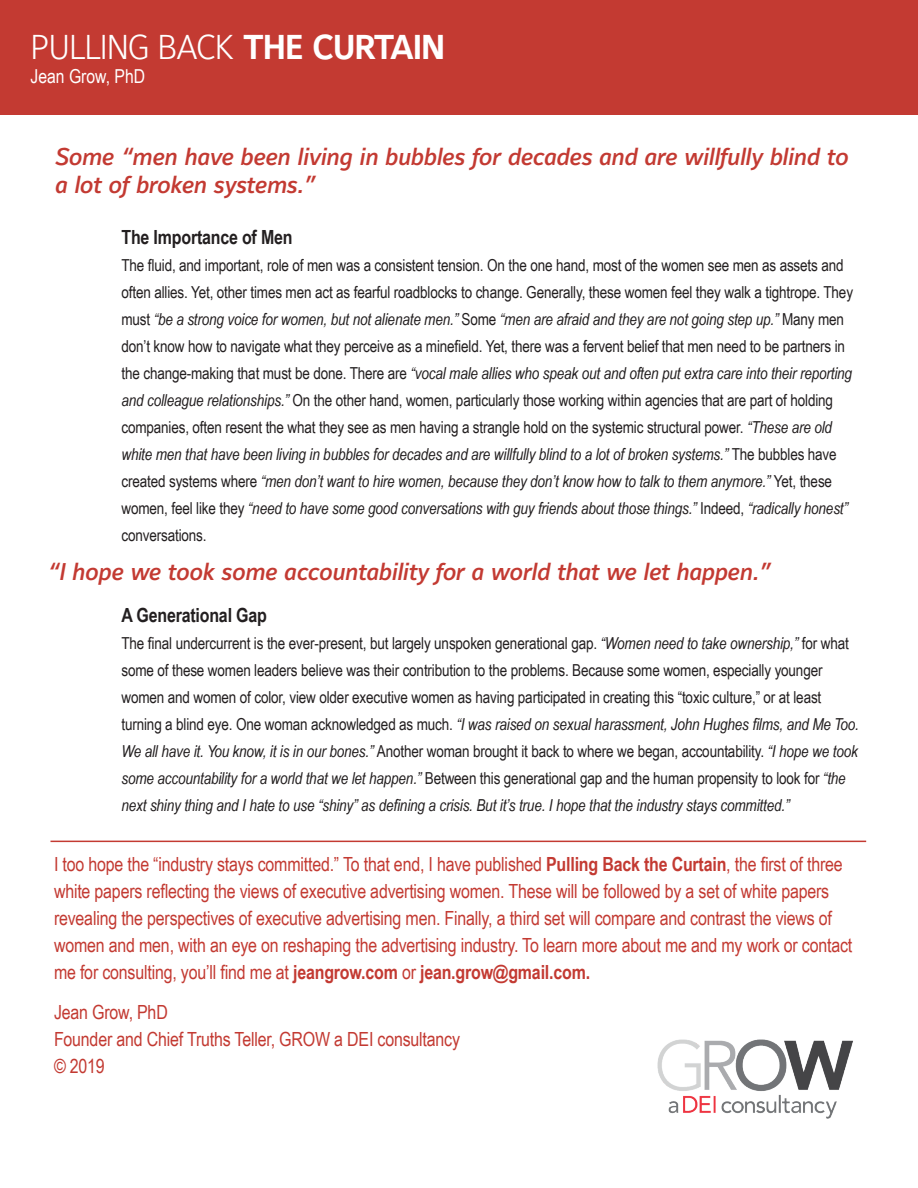
<style>
.page{position:relative;width:918px;height:1188px;background:#fff}
.page>*{position:absolute;margin:0;border:0;box-sizing:border-box;transform-origin:0 0}
.t1{font:300 34.2px "Maurea";letter-spacing:-.03em;color:#fff}
.t2{font:italic 500 24px/28.8px "Maurea";letter-spacing:-.02em;color:#c33a32}
.t3{font:19.5px/27px "Arial Narrow";letter-spacing:-.01em;color:#c33a32}
.t4{font:700 19.5px "Arial Narrow";letter-spacing:-.01em;color:#231f20}
.t5{font:19.2px "Arial Narrow";color:#fff}
.t6{font:16.5px/27px "Arial Narrow";letter-spacing:-.01em;color:#231f20}
.s1{font-family:"Maurea Bold Tf";font-weight:400}
.s2{font-style:italic}
.s3{font-weight:700}
</style>
<div class="page">
<div style="left:0;top:0;width:918px;height:114px;background:#c33a32"></div>
<hr style="left:50px;top:841px;width:816px;height:1px;background:#c33a32">
<img style="left:657px;top:1039px;width:196px;height:80px">
<h1 class="t1" style="left:30px;top:29px;width:417px">PULLING BACK <span class="s1">THE CURTAIN</span></h1>
<p class="t5" style="left:30px;top:62px;width:116px">Jean Grow, PhD</p>
<h2 class="t2" style="left:54px;top:143px;width:795px">Some “men have been living in bubbles for decades and are willfully blind to a lot of broken systems.”</h2>
<p class="t4" style="left:122px;top:226px;width:173px">The Importance of Men</p>
<p class="t6" style="left:122px;top:251px;width:733px">The fluid, and important, role of men was a consistent tension. On the one hand, most of the women see men as assets and often allies. Yet, other times men act as fearful roadblocks to change. Generally, these women feel they walk a tightrope. They must <span class="s2">“be a strong voice for women, but not alienate men.”</span> Some <span class="s2">“men are afraid and they are not going step up.”</span> Many men don’t know how to navigate what they perceive as a minefield. Yet, there was a fervent belief that men need to be partners in the change-making that must be done. There are <span class="s2">“vocal male allies who speak out and often put extra care into their reporting and colleague relationships.”</span> On the other hand, women, particularly those working within agencies that are part of holding companies, often resent the what they see as men having a strangle hold on the systemic structural power. <span class="s2">“These are old white men that have been living in bubbles for decades and are willfully blind to a lot of broken systems.”</span> The bubbles have created systems where <span class="s2">“men don’t want to hire women, because they don’t know how to talk to them anymore.”</span> Yet, these women, feel like they <span class="s2">“need to have some good conversations with guy friends about those things.”</span> Indeed, <span class="s2">“radically honest” </span>conversations.</p>
<h2 class="t2" style="left:47px;top:559px;width:725px">“I hope we took some accountability for a world that we let happen.”</h2>
<p class="t4" style="left:122px;top:604px;width:147px">A Generational Gap</p>
<p class="t6" style="left:122px;top:629px;width:739px">The final undercurrent is the ever-present, but largely unspoken generational gap. <span class="s2">“Women need to take ownership,”</span> for what some of these women leaders believe was their contribution to the problems. Because some women, especially younger women and women of color, view older executive women as having participated in creating this “toxic culture,” or at least turning a blind eye. One woman acknowledged as much. <span class="s2">“I was raised on sexual harassment, John Hughes films, and Me Too.<br>We all have it. You know, it is in our bones.”</span> Another woman brought it back to where we began, accountability. <span class="s2">“I hope we took some accountability for a world that we let happen.”</span> Between this generational gap and the human propensity to look for <span class="s2">“the next shiny thing and I hate to use “shiny” as defining a crisis. But it’s true. I hope that the industry stays committed.”</span></p>
<p class="t3" style="left:54px;top:850px;width:800px">I too hope the “industry stays committed.” To that end, I have published <span class="s3">Pulling Back the Curtain</span>, the first of three white papers reflecting the views of executive advertising women. These will be followed by a set of white papers revealing the perspectives of executive advertising men. Finally, a third set will compare and contrast the views of women and men, with an eye on reshaping the advertising industry. To learn more about me and my work or contact me for consulting, you’ll find me at <span class="s3">jeangrow.com</span> or <span class="s3">jean.grow@gmail.com.</span></p>
<p class="t3" style="left:54px;top:998px;width:408px">Jean Grow, PhD<br>Founder and Chief Truths Teller, GROW a DEI consultancy © 2019</p>
</div>
